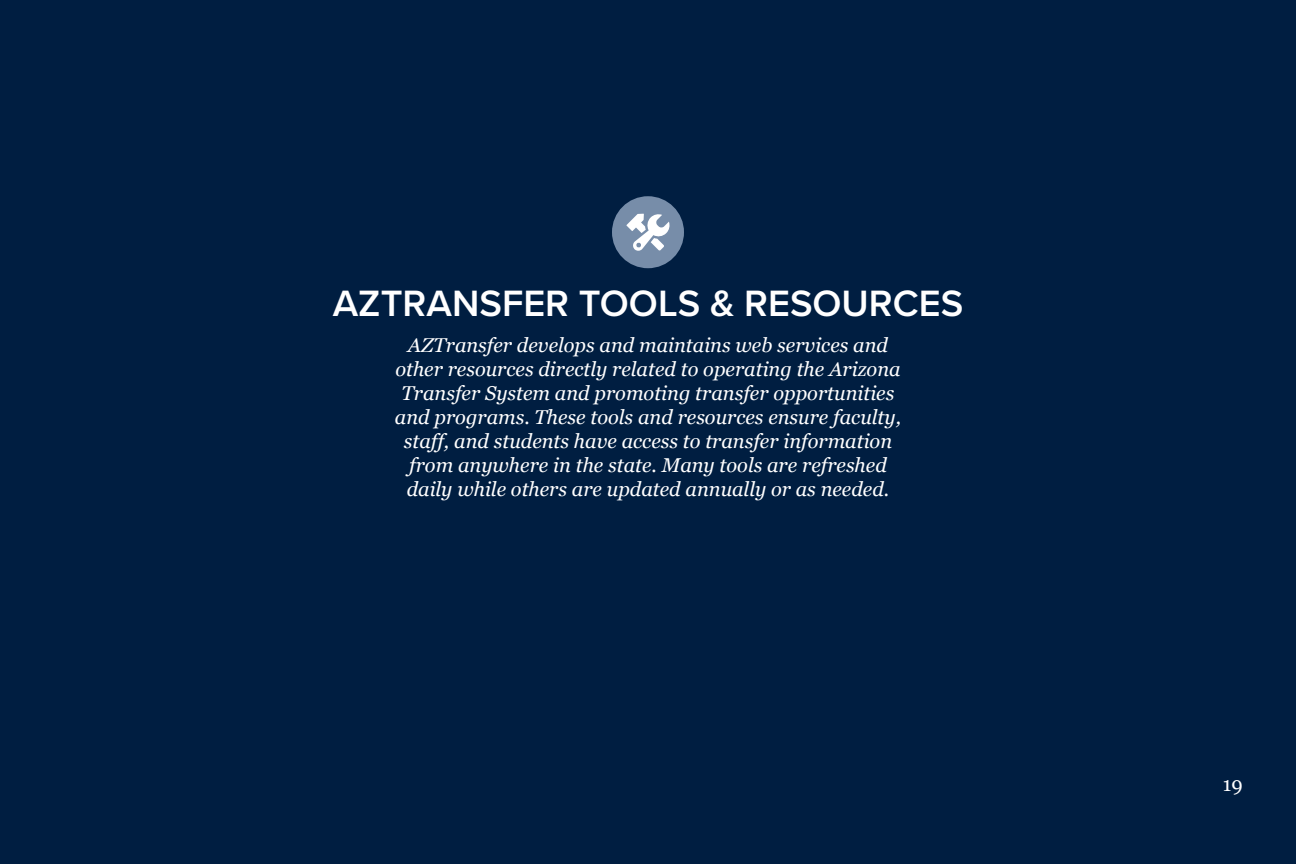
<style>
.page{position:relative;width:1296px;height:864px;background:#001e41}
.page>*{position:absolute;margin:0;border:0;box-sizing:border-box;transform-origin:0 0}
.t1{font:600 38px "Proxima Nova";color:#fff}
.t2{font:italic 20px/24px "Georgia";color:#fff;text-align:center}
.t3{font:20px "Georgia";color:#fff}
</style>
<div class="page">
<div style="left:612px;top:196px;width:72px;height:72px;background:#778da9;border-radius:50%"></div>
<svg style="left:626px;top:214px;width:44px;height:37px"></svg>
<p class="t1" style="left:333px;top:275px;width:632px">AZTRANSFER TOOLS &amp; RESOURCES</p>
<p class="t2" style="left:395px;top:332px;width:508px">AZTransfer develops and maintains web services and other resources directly related to operating the Arizona Transfer System and promoting transfer opportunities and programs. These tools and resources ensure faculty, staff, and students have access to transfer information from anywhere in the state. Many tools are refreshed daily while others are updated annually or as needed.</p>
<p class="t3" style="left:1223px;top:769px;width:21px">19</p>
</div>
